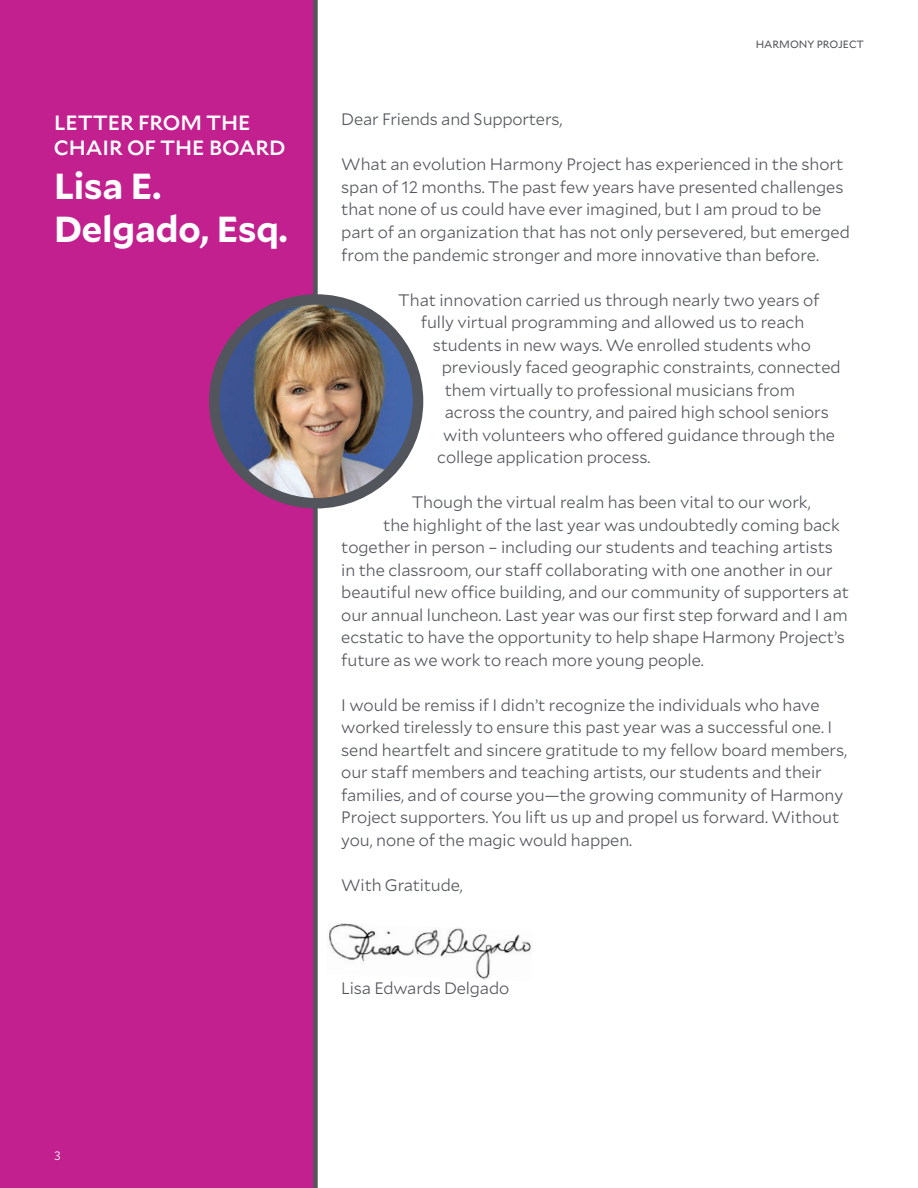
<style>
.page{position:relative;width:918px;height:1188px;background:#fff}
.page>*{position:absolute;margin:0;border:0;box-sizing:border-box;transform-origin:0 0}
.Paragraph_Style_1{font:700 36px/43.2px "Mallory";letter-spacing:-.005em;color:#fff}
.Paragraph_Style_1-2{font:500 21px/25.2px "Mallory";letter-spacing:-.005em;color:#fff}
.Body_Copy_-_11_pt{font:300 16.5px/22.5px "Mallory";letter-spacing:-.005em;color:#52555b}
.t1{font:300 12px "Mallory";color:#fff}
.t2{font:10.5px "Mallory";color:#52555b}
</style>
<div class="page">
<img style="left:329px;top:923px;width:202px;height:57px">
<div style="left:0;top:0;width:313px;height:1188px;background:#c3208f"></div>
<div style="left:313px;top:0;width:5px;height:1188px;background:#52555b"></div>
<img style="left:214px;top:299px;width:204px;height:204px;border-radius:102px">
<div style="left:209px;top:294px;width:214px;height:214px;border:10px solid #52555b;border-radius:50%"></div>
<p class="Paragraph_Style_1-2" style="left:54px;top:109px;width:233px">LETTER FROM THE<br>CHAIR OF THE BOARD</p>
<p class="Paragraph_Style_1" style="left:54px;top:162px;width:235px">Lisa E.<br>Delgado, Esq.</p>
<p class="t2" style="left:756px;top:37px;width:110px">HARMONY PROJECT</p>
<p class="Body_Copy_-_11_pt" style="left:341px;top:108px;width:223px">Dear Friends and Supporters,</p>
<p class="Body_Copy_-_11_pt" style="left:341px;top:153px;width:510px">What an evolution Harmony Project has experienced in the short span of 12 months. The past few years have presented challenges that none of us could have ever imagined, but I am proud to be part of an organization that has not only persevered, but emerged from the pandemic stronger and more innovative than before.</p>
<p class="Body_Copy_-_11_pt" style="left:398px;top:288px;width:423px">That innovation carried us through nearly two years of</p>
<p class="Body_Copy_-_11_pt" style="left:421px;top:310px;width:385px">fully virtual programming and allowed us to reach</p>
<p class="Body_Copy_-_11_pt" style="left:433px;top:333px;width:380px">students in new ways. We enrolled students who</p>
<p class="Body_Copy_-_11_pt" style="left:442px;top:355px;width:400px">previously faced geographic constraints, connected</p>
<p class="Body_Copy_-_11_pt" style="left:445px;top:378px;width:352px">them virtually to professional musicians from</p>
<p class="Body_Copy_-_11_pt" style="left:445px;top:400px;width:386px">across the country, and paired high school seniors</p>
<p class="Body_Copy_-_11_pt" style="left:443px;top:423px;width:393px">with volunteers who offered guidance through the</p>
<p class="Body_Copy_-_11_pt" style="left:437px;top:445px;width:215px">college application process.</p>
<p class="Body_Copy_-_11_pt" style="left:412px;top:490px;width:401px">Though the virtual realm has been vital to our work,</p>
<p class="Body_Copy_-_11_pt" style="left:383px;top:513px;width:458px">the highlight of the last year was undoubtedly coming back</p>
<p class="Body_Copy_-_11_pt" style="left:341px;top:535px;width:493px">together in person – including our students and teaching artists</p>
<p class="Body_Copy_-_11_pt" style="left:341px;top:558px;width:493px">in the classroom, our staff collaborating with one another in our</p>
<p class="Body_Copy_-_11_pt" style="left:341px;top:580px;width:509px">beautiful new office building, and our community of supporters at</p>
<p class="Body_Copy_-_11_pt" style="left:341px;top:603px;width:508px">our annual luncheon. Last year was our first step forward and I am</p>
<p class="Body_Copy_-_11_pt" style="left:341px;top:625px;width:505px">ecstatic to have the opportunity to help shape Harmony Project’s future as we work to reach more young people.</p>
<p class="Body_Copy_-_11_pt" style="left:341px;top:693px;width:507px">I would be remiss if I didn’t recognize the individuals who have worked tirelessly to ensure this past year was a successful one. I send heartfelt and sincere gratitude to my fellow board members, our staff members and teaching artists, our students and their families, and of course you—the growing community of Harmony Project supporters. You lift us up and propel us forward. Without you, none of the magic would happen.</p>
<p class="Body_Copy_-_11_pt" style="left:341px;top:873px;width:123px">With Gratitude,</p>
<p class="Body_Copy_-_11_pt" style="left:341px;top:976px;width:169px">Lisa Edwards Delgado</p>
<p class="t1" style="left:54px;top:1147px;width:8px">3</p>
</div>
